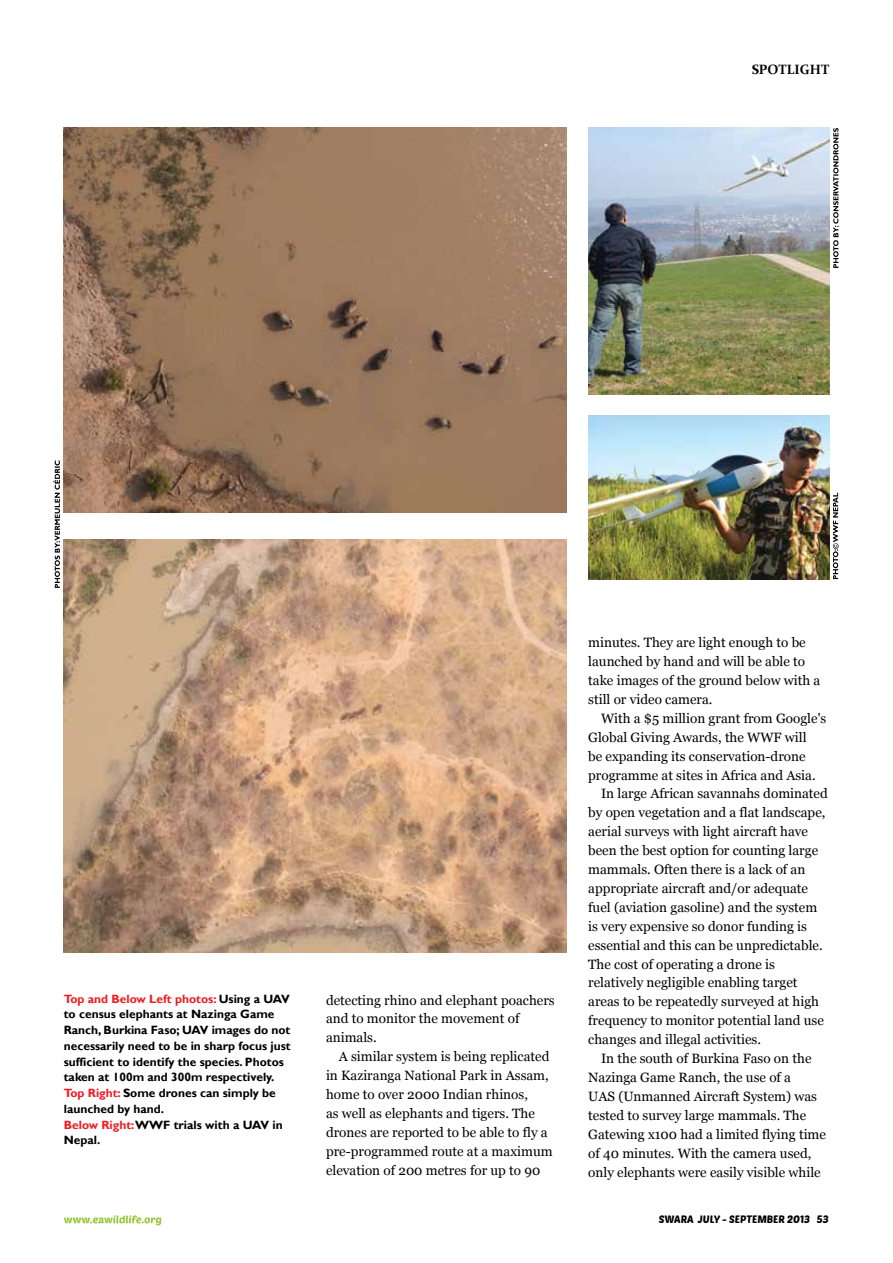
<style>
.page{position:relative;width:893px;height:1263px;background:#fff}
.page>*{position:absolute;margin:0;border:0;box-sizing:border-box;transform-origin:0 0}
.t1{font:13.5px/18.9px "Georgia";color:#000}
.t2{font:700 13.5px "Constantia";color:#000}
.t3{font:700 12px/15.8px "Gill Sans";color:#000}
.t4{font:10.5px "Poetsen One";color:#000}
.s1{color:#ed1d24}
</style>
<div class="page">
<svg style="left:64px;top:1215px;width:97px;height:10px"></svg>
<img style="left:588px;top:128px;width:241px;height:266px">
<img style="left:588px;top:415px;width:241px;height:164px">
<svg style="left:833px;top:493px;width:5px;height:86px"></svg>
<svg style="left:833px;top:128px;width:5px;height:140px"></svg>
<img style="left:64px;top:128px;width:503px;height:385px">
<img style="left:64px;top:539px;width:503px;height:413px">
<svg style="left:53px;top:460px;width:7px;height:128px"></svg>
<p class="t2" style="left:752px;top:60px;width:79px">SPOTLIGHT</p>
<p class="t3" style="left:64px;top:991px;width:229px"><span class="s1">Top and Below Left photos:</span> Using a UAV to census elephants at Nazinga Game<br>Ranch, Burkina Faso; UAV images do not necessarily need to be in sharp focus just sufficient to identify the species. Photos taken at 100m and 300m respectively.<br><span class="s1">Top Right:</span> Some drones can simply be launched by hand.<br><span class="s1">Below Right:</span>WWF trials with a UAV in<br>Nepal.</p>
<p class="t1" style="left:326px;top:991px;width:230px">detecting rhino and elephant poachers and to monitor the movement of animals.</p>
<p class="t1" style="left:326px;top:1047px;width:228px;text-indent:13px">A similar system is being replicated in Kaziranga National Park in Assam, home to over 2000 Indian rhinos,<br>as well as elephants and tigers. The drones are reported to be able to fly a pre-programmed route at a maximum elevation of 200 metres for up to 90</p>
<p class="t1" style="left:588px;top:633px;width:234px">minutes. They are light enough to be launched by hand and will be able to take images of the ground below with a still or video camera.</p>
<p class="t1" style="left:601px;top:709px;width:227px">With a $5 million grant from Google's</p>
<p class="t1" style="left:588px;top:728px;width:220px">Global Giving Awards, the WWF will</p>
<p class="t1" style="left:588px;top:747px;width:219px">be expanding its conservation-drone</p>
<p class="t1" style="left:588px;top:766px;width:229px">programme at sites in Africa and Asia.</p>
<p class="t1" style="left:601px;top:785px;width:228px">In large African savannahs dominated</p>
<p class="t1" style="left:588px;top:803px;width:239px">by open vegetation and a flat landscape,</p>
<p class="t1" style="left:588px;top:822px;width:221px">aerial surveys with light aircraft have</p>
<p class="t1" style="left:588px;top:841px;width:231px">been the best option for counting large</p>
<p class="t1" style="left:588px;top:860px;width:219px">mammals. Often there is a lack of an</p>
<p class="t1" style="left:588px;top:879px;width:221px">appropriate aircraft and/or adequate</p>
<p class="t1" style="left:588px;top:898px;width:231px">fuel (aviation gasoline) and the system</p>
<p class="t1" style="left:588px;top:917px;width:220px">is very expensive so donor funding is</p>
<p class="t1" style="left:588px;top:936px;width:236px">essential and this can be unpredictable.</p>
<p class="t1" style="left:588px;top:955px;width:188px">The cost of operating a drone is</p>
<p class="t1" style="left:588px;top:974px;width:211px">relatively negligible enabling target</p>
<p class="t1" style="left:588px;top:992px;width:232px">areas to be repeatedly surveyed at high</p>
<p class="t1" style="left:588px;top:1011px;width:237px">frequency to monitor potential land use</p>
<p class="t1" style="left:588px;top:1030px;width:174px">changes and illegal activities.</p>
<p class="t1" style="left:601px;top:1049px;width:212px">In the south of Burkina Faso on the</p>
<p class="t1" style="left:588px;top:1068px;width:204px">Nazinga Game Ranch, the use of a</p>
<p class="t1" style="left:588px;top:1087px;width:230px">UAS (Unmanned Aircraft System) was</p>
<p class="t1" style="left:588px;top:1106px;width:220px">tested to survey large mammals. The</p>
<p class="t1" style="left:588px;top:1125px;width:239px">Gatewing x100 had a limited flying time</p>
<p class="t1" style="left:588px;top:1144px;width:225px">of 40 minutes. With the camera used,</p>
<p class="t1" style="left:588px;top:1163px;width:234px">only elephants were easily visible while</p>
<p class="t4" style="left:659px;top:1212px;width:171px">SWARA JULY - SEPTEMBER 2013 53</p>
</div>
